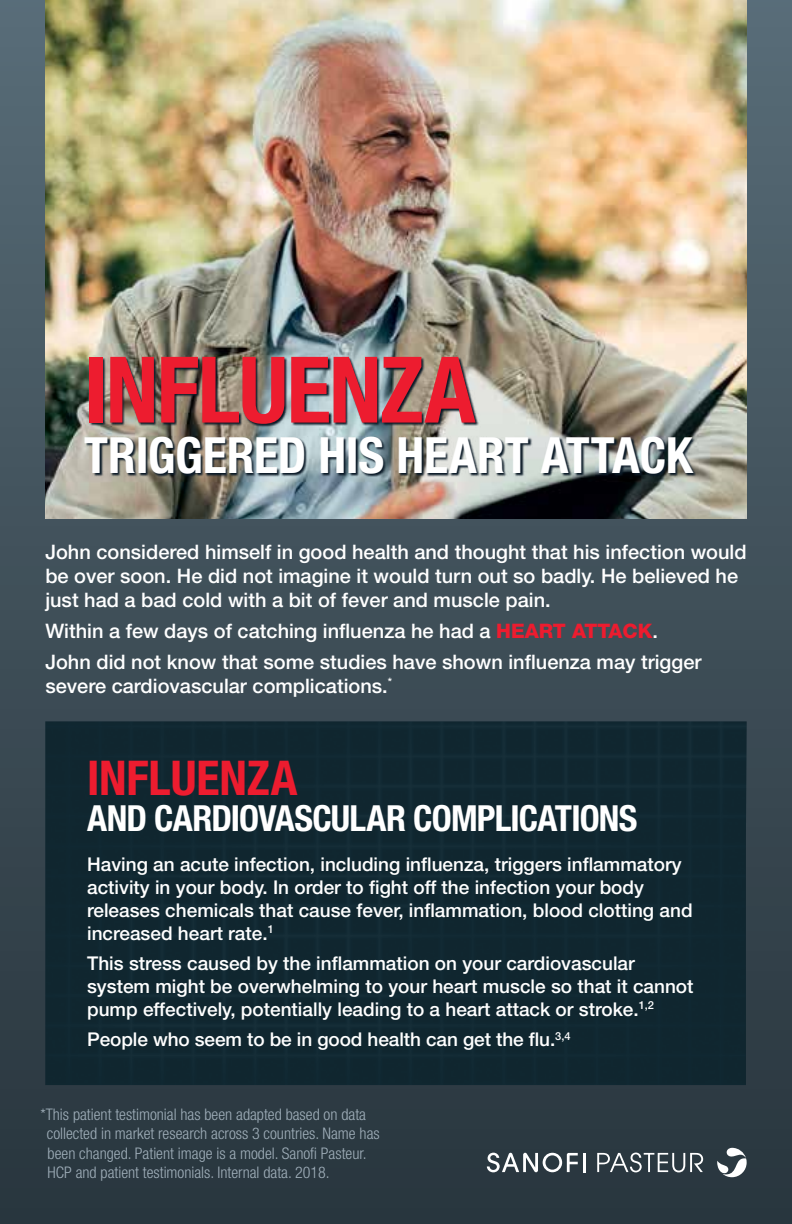
<style>
.page{position:relative;width:792px;height:1224px;background:#fff}
.page>*{position:absolute;margin:0;border:0;box-sizing:border-box;transform-origin:0 0}
.t1{font:700 condensed 92px "Helvetica Neue LT Pro";letter-spacing:-.02em;color:#ed1c2f}
.t2{font:700 condensed 50px "Helvetica Neue LT Pro";letter-spacing:-.005em;color:#fff}
.t3{font:700 condensed 48px "Helvetica Neue LT Pro";letter-spacing:-.005em;color:#ed1c2f}
.t4{font:700 condensed 36px "Helvetica Neue LT Pro";letter-spacing:-.025em;color:#fff}
.t5{font:500 20px/24px "Helvetica Neue LT Pro";color:#fff}
.t6{font:500 19px/23px "Helvetica Neue LT Pro";color:#fff}
.t7{font:300 condensed 16px/19.2px "Helvetica Neue LT Pro";color:#a0afba}
.s1{font-weight:800;color:#ed1c2f}
</style>
<div class="page">
<div style="left:0;top:0;width:792px;height:1224px;background:linear-gradient(to bottom,#586b77,#28343c)"></div>
<img style="left:45px;top:0;width:702px;height:518px">
<div style="left:45px;top:721px;width:702px;height:364px;background:#102730"></div>
<hr style="left:583px;top:1153px;width:3px;height:19px;background:#fff">
<svg style="left:487px;top:1153px;width:91px;height:19px"></svg>
<svg style="left:717px;top:1148px;width:30px;height:29px"></svg>
<svg style="left:597px;top:1153px;width:106px;height:19px"></svg>
<img style="left:86px;top:357px;width:611px;height:120px">
<h1 class="t1" style="left:84px;top:335px;width:393px">INFLUENZA</h1>
<h2 class="t2" style="left:84px;top:425px;width:610px">TRIGGERED HIS HEART ATTACK</h2>
<p class="t5" style="left:45px;top:539px;width:703px">John considered himself in good health and thought that his infection would be over soon. He did not imagine it would turn out so badly. He believed he just had a bad cold with a bit of fever and muscle pain.</p>
<p class="t5" style="left:45px;top:615px;width:658px;line-height:31.2px">Within a few days of catching influenza he had a <span class="s1">HEART ATTACK</span>.<br>John did not know that some studies have shown influenza may trigger</p>
<p class="t5" style="left:45px;top:674px;width:348px">severe cardiovascular complications.<sup>*</sup></p>
<h3 class="t3" style="left:87px;top:749px;width:212px">INFLUENZA</h3>
<h3 class="t4" style="left:87px;top:796px;width:552px">AND CARDIOVASCULAR COMPLICATIONS</h3>
<p class="t6" style="left:87px;top:852px;width:607px">Having an acute infection, including influenza, triggers inflammatory activity in your body. In order to fight off the infection your body releases chemicals that cause fever, inflammation, blood clotting and increased heart rate.<sup>1</sup></p>
<p class="t6" style="left:87px;top:951px;width:608px">This stress caused by the inflammation on your cardiovascular system might be overwhelming to your heart muscle so that it cannot pump effectively, potentially leading to a heart attack or stroke.<sup>1,2</sup></p>
<p class="t6" style="left:87px;top:1028px;width:485px">People who seem to be in good health can get the flu.<sup>3,4</sup></p>
<p class="t7" style="left:47px;top:1105px;width:334px;text-indent:-6px">*This patient testimonial has been adapted based on data collected in market research across 3 countries. Name has been changed. Patient image is a model. Sanofi Pasteur.<br>HCP and patient testimonials. Internal data. 2018.</p>
</div>
